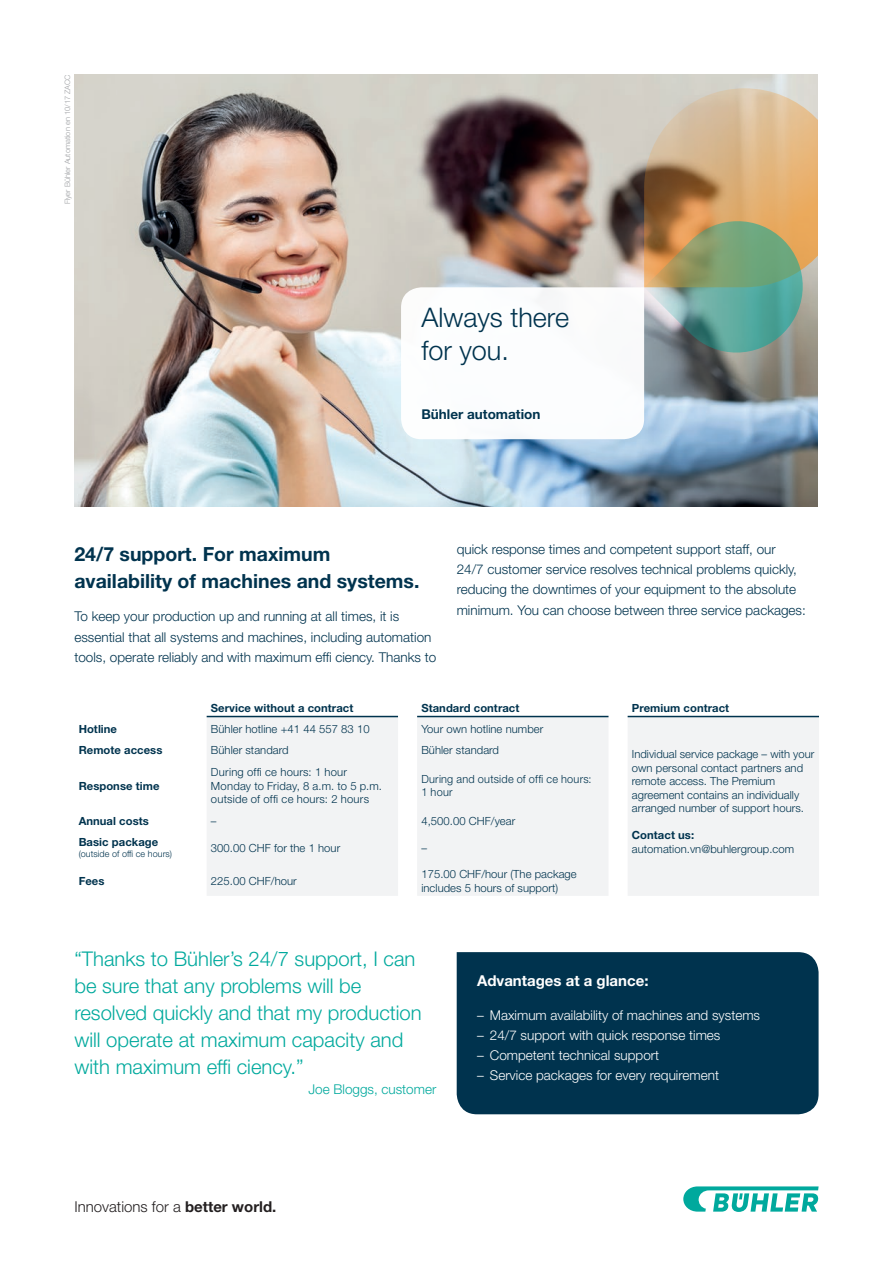
<style>
.page{position:relative;width:893px;height:1263px;background:#fff}
.page>*{position:absolute;margin:0;border:0;box-sizing:border-box;transform-origin:0 0}
.t1{font:300 27px/33px "Helvetica Neue LT Std";color:#00334e}
.t2{font:300 20.25px/27px "Helvetica Neue LT Std";color:#00a99d}
.t3{font:700 19.5px/27px "Helvetica Neue LT Std";color:#00334e}
.t4{font:300 15px "Helvetica Neue LT Std";color:#231f20}
.t5{font:700 15px "Helvetica Neue LT Std";color:#fff}
.t6{font:300 13.5px/20.2px "Helvetica Neue LT Std";color:#00334e}
.t7{font:300 13.5px "Helvetica Neue LT Std";color:#fff}
.t8{font:300 13.5px "Helvetica Neue LT Std";color:#00a99d}
.t9{font:700 13.5px "Helvetica Neue LT Std";color:#00334e}
.t10{font:300 11.25px/13.5px "Helvetica Neue LT Std";letter-spacing:.005em;color:#00334e}
.t11{font:700 11.25px "Helvetica Neue LT Std";letter-spacing:.005em;color:#00334e}
.t12{font:300 9px "Helvetica Neue LT Std";letter-spacing:.005em;color:#00334e}
.t13{font:300 7.5px "Helvetica Neue LT Std";color:#9d9fa2}
.s1{font-weight:700}
</style>
<div class="page">
<img style="left:75px;top:74px;width:743px;height:433px">
<svg style="left:683px;top:1186px;width:136px;height:26px"></svg>
<img style="left:401px;top:88px;width:417px;height:351px">
<div style="left:457px;top:952px;width:362px;height:162px;background:#00334e"></div>
<div style="left:207px;top:716px;width:612px;height:180px;background:#f2f3f4"></div>
<hr style="left:207px;top:716px;width:191px;height:1px;background:#00334e">
<hr style="left:417px;top:716px;width:191px;height:1px;background:#00334e">
<hr style="left:628px;top:716px;width:191px;height:1px;background:#00334e">
<p class="t13" style="left:63px;top:204px;width:132px;rotate:-90deg">Flyer Bühler Automation en 10/17 ZACC</p>
<h1 class="t1" style="left:421px;top:300px;width:149px">Always there for you.</h1>
<p class="t9" style="left:421px;top:406px;width:120px">Bühler automation</p>
<h3 class="t3" style="left:74px;top:540px;width:347px">24/7 support. For maximum availability of machines and systems.</h3>
<p class="t6" style="left:74px;top:606px;width:363px">To keep your production up and running at all times, it is essential that all systems and machines, including automation tools, operate reliably and with maximum effi ciency. Thanks to</p>
<p class="t6" style="left:457px;top:539px;width:351px">quick response times and competent support staff, our 24/7 customer service resolves technical problems quickly, reducing the downtimes of your equipment to the absolute minimum. You can choose between three service packages:</p>
<p class="t11" style="left:211px;top:701px;width:144px">Service without a contract</p>
<p class="t11" style="left:421px;top:701px;width:100px">Standard contract</p>
<p class="t11" style="left:632px;top:701px;width:99px">Premium contract</p>
<p class="t11" style="left:79px;top:722px;width:40px">Hotline</p>
<p class="t10" style="left:211px;top:722px;width:160px">Bühler hotline +41 44 557 83 10</p>
<p class="t10" style="left:421px;top:722px;width:123px">Your own hotline number</p>
<p class="t11" style="left:79px;top:743px;width:85px">Remote access</p>
<p class="t10" style="left:211px;top:743px;width:79px">Bühler standard</p>
<p class="t10" style="left:421px;top:743px;width:79px">Bühler standard</p>
<p class="t11" style="left:79px;top:779px;width:82px">Response time</p>
<p class="t10" style="left:211px;top:765px;width:172px">During offi ce hours: 1 hour<br>Monday to Friday, 8 a.m. to 5 p.m. outside of offi ce hours: 2 hours</p>
<p class="t10" style="left:421px;top:772px;width:172px">During and outside of offi ce hours:<br>1 hour</p>
<p class="t11" style="left:79px;top:814px;width:72px">Annual costs</p>
<p class="t10" style="left:211px;top:814px;width:7px">–</p>
<p class="t10" style="left:421px;top:814px;width:95px">4,500.00 CHF/year</p>
<p class="t11" style="left:79px;top:835px;width:81px">Basic package</p>
<p class="t12" style="left:79px;top:849px;width:95px">(outside of offi ce hours)</p>
<p class="t10" style="left:211px;top:841px;width:131px">300.00 CHF for the 1 hour</p>
<p class="t10" style="left:421px;top:841px;width:7px">–</p>
<p class="t11" style="left:79px;top:874px;width:27px">Fees</p>
<p class="t10" style="left:211px;top:874px;width:87px">225.00 CHF/hour</p>
<p class="t10" style="left:421px;top:867px;width:157px">175.00 CHF/hour (The package includes 5 hours of support)</p>
<p class="t10" style="left:632px;top:747px;width:184px">Individual service package – with your own personal contact partners and remote access. The Premium agreement contains an individually arranged number of support hours.</p>
<p class="t11" style="left:632px;top:828px;width:64px">Contact us:</p>
<p class="t10" style="left:632px;top:842px;width:164px">automation.vn@buhlergroup.com</p>
<h2 class="t2" style="left:74px;top:944px;width:349px">“Thanks to Bühler’s 24/7 support, I can be sure that any problems will be resolved quickly and that my production will operate at maximum capacity and with maximum effi ciency.”</h2>
<p class="t8" style="left:308px;top:1081px;width:129px">Joe Bloggs, customer</p>
<h3 class="t5" style="left:477px;top:971px;width:173px">Advantages at a glance:</h3>
<p class="t7" style="left:477px;top:1006px;width:285px">– Maximum availability of machines and systems</p>
<p class="t7" style="left:477px;top:1027px;width:245px">– 24/7 support with quick response times</p>
<p class="t7" style="left:477px;top:1047px;width:184px">– Competent technical support</p>
<p class="t7" style="left:477px;top:1067px;width:243px">– Service packages for every requirement</p>
<h3 class="t4" style="left:74px;top:1197px;width:203px">Innovations for a <span class="s1">better world.</span></h3>
</div>
